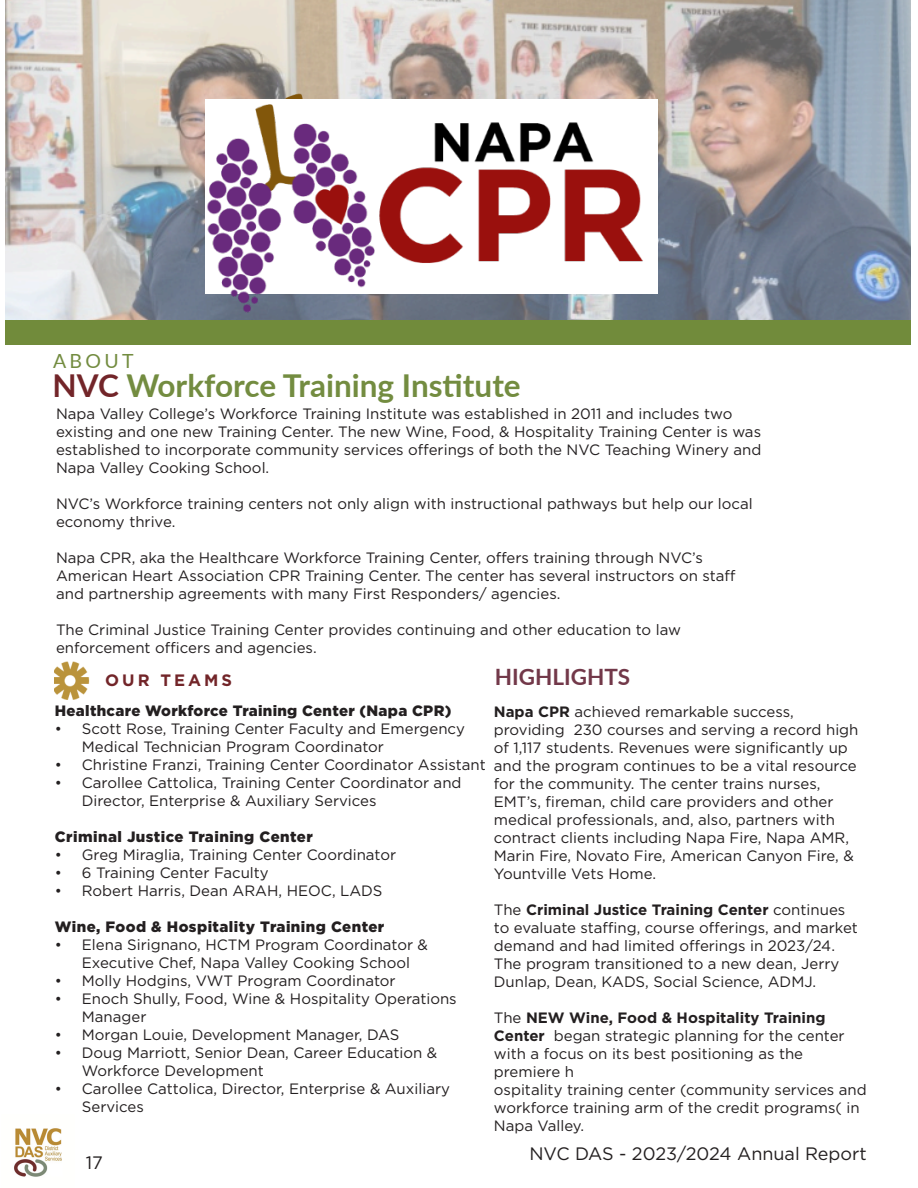
<style>
.page{position:relative;width:918px;height:1188px;background:#fff}
.page>*{position:absolute;margin:0;border:0;box-sizing:border-box;transform-origin:0 0}
.t1{font:700 31.5px "Lato";color:#738c40}
.t2{font:700 22.5px "Lato";color:#723849}
.t3{font:19.5px "Lato";letter-spacing:.17em;color:#738c40}
.t4{font:18px "Gotham";color:#231f20}
.t5{font:700 16.5px "Gotham";letter-spacing:.18em;color:#722529}
.t6{font:15px/18px "Gotham";color:#231f20}
.t7{font:900 15px "Gotham";letter-spacing:.02em;color:#231f20}
.s1{color:#722529}
.s2{font-weight:700}
</style>
<div class="page">
<img style="left:14px;top:1128px;width:48px;height:49px">
<img style="left:5px;top:0;width:906px;height:320px">
<div style="left:5px;top:320px;width:906px;height:25px;background:#718b3b"></div>
<img style="left:239px;top:88px;width:414px;height:11px">
<img style="left:55px;top:661px;width:35px;height:39px">
<div style="left:206px;top:99px;width:452px;height:194px;background:#fff"></div>
<img style="left:206px;top:104px;width:440px;height:211px">
<p class="t3" style="left:53px;top:347px;width:82px">ABOUT</p>
<p class="t1" style="left:53px;top:363px;width:470px"><span class="s1">NVC</span> Workforce Training Institute</p>
<p class="t6" style="left:56px;top:404px;width:707px">Napa Valley College’s Workforce Training Institute was established in 2011 and includes two existing and one new Training Center. The new Wine, Food, &amp; Hospitality Training Center is was established to incorporate community services offerings of both the NVC Teaching Winery and Napa Valley Cooking School.</p>
<p class="t6" style="left:56px;top:494px;width:698px">NVC’s Workforce training centers not only align with instructional pathways but help our local economy thrive.</p>
<p class="t6" style="left:56px;top:548px;width:681px">Napa CPR, aka the Healthcare Workforce Training Center, offers training through NVC’s<br>American Heart Association CPR Training Center. The center has several instructors on staff and partnership agreements with many First Responders/ agencies.</p>
<p class="t6" style="left:56px;top:620px;width:626px">The Criminal Justice Training Center provides continuing and other education to law enforcement officers and agencies.</p>
<p class="t5" style="left:105px;top:669px;width:128px">OUR TEAMS</p>
<p class="t7" style="left:55px;top:700px;width:398px">Healthcare Workforce Training Center (Napa CPR)</p>
<p class="t6" style="left:82px;top:719px;width:385px;text-indent:-27px">• Scott Rose, Training Center Faculty and Emergency<br>Medical Technician Program Coordinator</p>
<p class="t6" style="left:55px;top:755px;width:432px">• Christine Franzi, Training Center Coordinator Assistant</p>
<p class="t6" style="left:82px;top:773px;width:381px;text-indent:-27px">• Carollee Cattolica, Training Center Coordinator and<br>Director, Enterprise &amp; Auxiliary Services</p>
<p class="t7" style="left:55px;top:826px;width:259px">Criminal Justice Training Center</p>
<p class="t6" style="left:55px;top:845px;width:343px">• Greg Miraglia, Training Center Coordinator</p>
<p class="t6" style="left:55px;top:863px;width:215px">• 6 Training Center Faculty</p>
<p class="t6" style="left:55px;top:881px;width:329px">• Robert Harris, Dean ARAH, HEOC, LADS</p>
<p class="t7" style="left:55px;top:916px;width:331px">Wine, Food &amp; Hospitality Training Center</p>
<p class="t6" style="left:82px;top:935px;width:348px;text-indent:-27px">• Elena Sirignano, HCTM Program Coordinator &amp;<br>Executive Chef, Napa Valley Cooking School</p>
<p class="t6" style="left:55px;top:971px;width:342px">• Molly Hodgins, VWT Program Coordinator</p>
<p class="t6" style="left:82px;top:989px;width:376px;text-indent:-27px">• Enoch Shully, Food, Wine &amp; Hospitality Operations<br>Manager</p>
<p class="t6" style="left:55px;top:1025px;width:346px">• Morgan Louie, Development Manager, DAS</p>
<p class="t6" style="left:82px;top:1043px;width:357px;text-indent:-27px">• Doug Marriott, Senior Dean, Career Education &amp;<br>Workforce Development</p>
<p class="t6" style="left:82px;top:1079px;width:370px;text-indent:-27px">• Carollee Cattolica, Director, Enterprise &amp; Auxiliary<br>Services</p>
<p class="t4" style="left:86px;top:1151px;width:19px">17</p>
<p class="t2" style="left:495px;top:661px;width:137px">HIGHLIGHTS</p>
<p class="t6" style="left:494px;top:702px;width:366px"><span class="s2">Napa CPR</span> achieved remarkable success, providing 230 courses and serving a record high of 1,117 students. Revenues were significantly up and the program continues to be a vital resource for the community. The center trains nurses, EMT’s, fireman, child care providers and other medical professionals, and, also, partners with contract clients including Napa Fire, Napa AMR, Marin Fire, Novato Fire, American Canyon Fire, &amp; Yountville Vets Home.</p>
<p class="t6" style="left:494px;top:900px;width:366px">The <span class="s2">Criminal Justice Training Center</span> continues to evaluate staffing, course offerings, and market demand and had limited offerings in 2023/24.<br>The program transitioned to a new dean, Jerry Dunlap, Dean, KADS, Social Science, ADMJ.</p>
<p class="t6" style="left:494px;top:1008px;width:352px">The <span class="s2">NEW Wine, Food &amp; Hospitality Training Center</span> began strategic planning for the center with a focus on its best positioning as the premiere h</p>
<p class="t6" style="left:494px;top:1080px;width:374px">ospitality training center (community services and workforce training arm of the credit programs( in<br>Napa Valley.</p>
<p class="t4" style="left:529px;top:1143px;width:339px">NVC DAS - 2023/2024 Annual Report</p>
</div>
